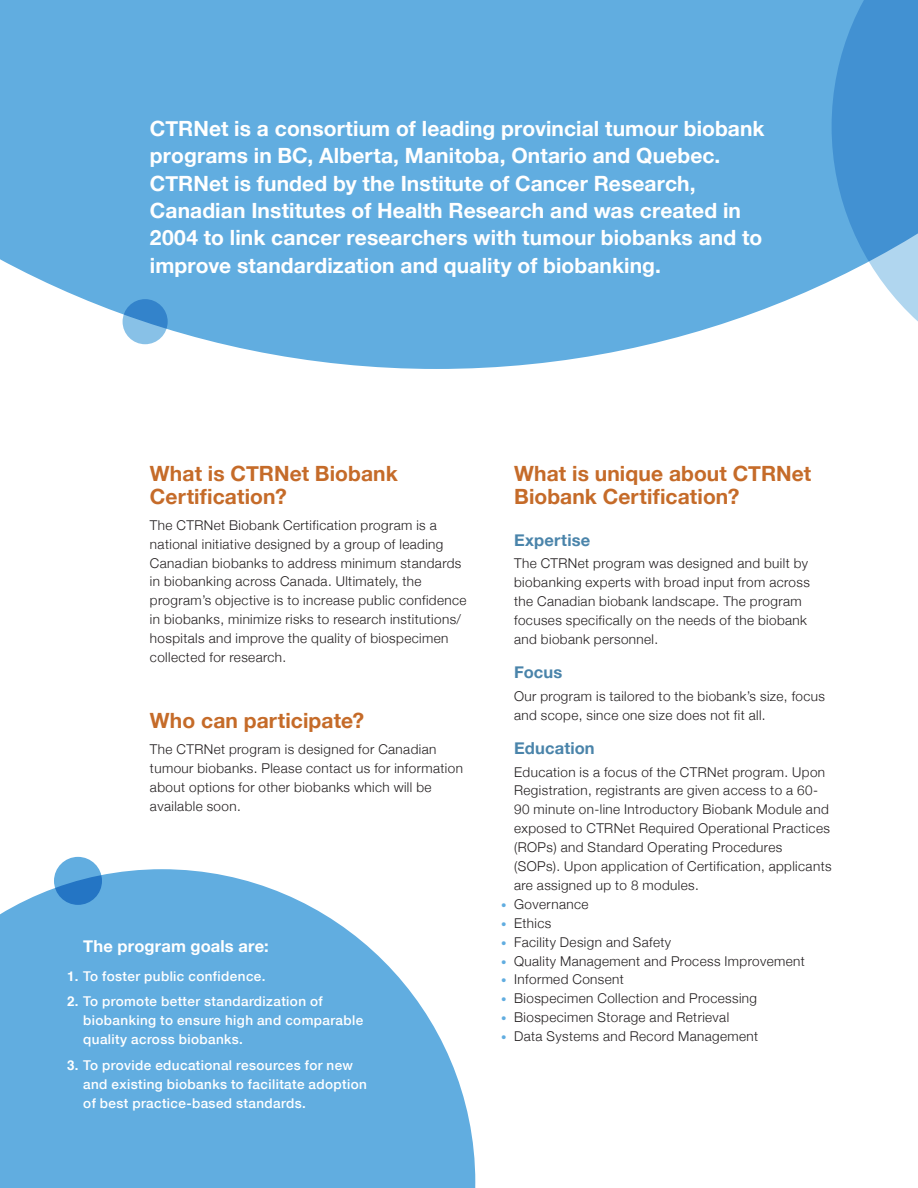
<style>
.page{position:relative;width:918px;height:1188px;background:#fff}
.page>*{position:absolute;margin:0;border:0;box-sizing:border-box;transform-origin:0 0}
.t1{font:700 21px/27.3px "Helvetica Neue";letter-spacing:.005em;color:#fff}
.t2{font:700 21px/23.1px "Helvetica Neue";letter-spacing:.005em;color:#c56b29}
.t3{font:700 16.5px "Helvetica Neue";letter-spacing:.01em;color:#4a84aa}
.t4{font:700 16.5px "Helvetica Neue";letter-spacing:.01em;color:#fff}
.t5{font:300 13.5px/18.9px "Helvetica Neue";letter-spacing:.03em;color:#231f20}
.t6{font:500 13.5px/18.9px "Helvetica Neue";letter-spacing:.03em;color:#fff}
.s1{font-family:"Helvetica";font-weight:700}
.s2{font-size:10.8px;color:#61ade0}
</style>
<div class="page">
<svg style="left:0;top:0;width:832px;height:369px;background:#6eb3e2"></svg>
<svg style="left:0;top:869px;width:475px;height:319px;fill:#61ade0"></svg>
<svg style="left:54px;top:857px;width:48px;height:48px;background:#4391d2"></svg>
<svg style="left:123px;top:299px;width:45px;height:45px;background:#5da1d8"></svg>
<svg style="left:832px;top:0;width:86px;height:322px;background:#64a6db"></svg>
<p class="t1" style="left:150px;top:114px;width:616px">CTRNet is a consortium of leading provincial tumour biobank programs in BC, Alberta, Manitoba, Ontario and Quebec.<br>CTRNet is funded by the Institute of Cancer Research, Canadian Institutes of Health Research and was created in 2004 to link cancer researchers with tumour biobanks and to improve standardization and quality of biobanking.</p>
<h1 class="t2" style="left:150px;top:461px;width:249px">What is CTRNet Biobank<br>Certification?</h1>
<p class="t5" style="left:150px;top:515px;width:318px">The CTRNet Biobank Certification program is a national initiative designed by a group of leading Canadian biobanks to address minimum standards in biobanking across Canada. Ultimately, the program’s objective is to increase public confidence in biobanks, minimize risks to research institutions/ hospitals and improve the quality of biospecimen collected for research.</p>
<h1 class="t2" style="left:150px;top:709px;width:216px">Who can participate?</h1>
<p class="t5" style="left:150px;top:739px;width:314px">The CTRNet program is designed for Canadian tumour biobanks. Please contact us for information about options for other biobanks which will be available soon.</p>
<p class="t4" style="left:83px;top:936px;width:187px">The program goals are:</p>
<p class="t6" style="left:67px;top:966px;width:200px"><span class="s1">1.</span> To foster public confidence.</p>
<p class="t6" style="left:83px;top:992px;width:282px;text-indent:-16px"><span class="s1">2.</span> To promote better standardization of biobanking to ensure high and comparable quality across biobanks.</p>
<p class="t6" style="left:83px;top:1055px;width:285px;text-indent:-16px"><span class="s1">3.</span> To provide educational resources for new and existing biobanks to facilitate adoption of best practice-based standards.</p>
<h1 class="t2" style="left:514px;top:461px;width:299px">What is unique about CTRNet<br>Biobank Certification?</h1>
<p class="t3" style="left:514px;top:530px;width:78px">Expertise</p>
<p class="t5" style="left:514px;top:553px;width:297px">The CTRNet program was designed and built by biobanking experts with broad input from across the Canadian biobank landscape. The program focuses specifically on the needs of the biobank and biobank personnel.</p>
<p class="t3" style="left:514px;top:662px;width:50px">Focus</p>
<p class="t5" style="left:514px;top:686px;width:312px">Our program is tailored to the biobank’s size, focus and scope, since one size does not fit all.</p>
<p class="t3" style="left:514px;top:738px;width:82px">Education</p>
<p class="t5" style="left:514px;top:762px;width:319px">Education is a focus of the CTRNet program. Upon Registration, registrants are given access to a 60- 90 minute on-line Introductory Biobank Module and exposed to CTRNet Required Operational Practices (ROPs) and Standard Operating Procedures (SOPs). Upon application of Certification, applicants are assigned up to 8 modules.</p>
<p class="t5" style="left:501px;top:894px;width:89px"><span class="s2">•</span> Governance</p>
<p class="t5" style="left:501px;top:913px;width:52px"><span class="s2">•</span> Ethics</p>
<p class="t5" style="left:501px;top:932px;width:171px"><span class="s2">•</span> Facility Design and Safety</p>
<p class="t5" style="left:501px;top:951px;width:305px"><span class="s2">•</span> Quality Management and Process Improvement</p>
<p class="t5" style="left:501px;top:970px;width:124px"><span class="s2">•</span> Informed Consent</p>
<p class="t5" style="left:501px;top:989px;width:257px"><span class="s2">•</span> Biospecimen Collection and Processing</p>
<p class="t5" style="left:501px;top:1008px;width:230px"><span class="s2">•</span> Biospecimen Storage and Retrieval</p>
<p class="t5" style="left:501px;top:1027px;width:259px"><span class="s2">•</span> Data Systems and Record Management</p>
</div>
